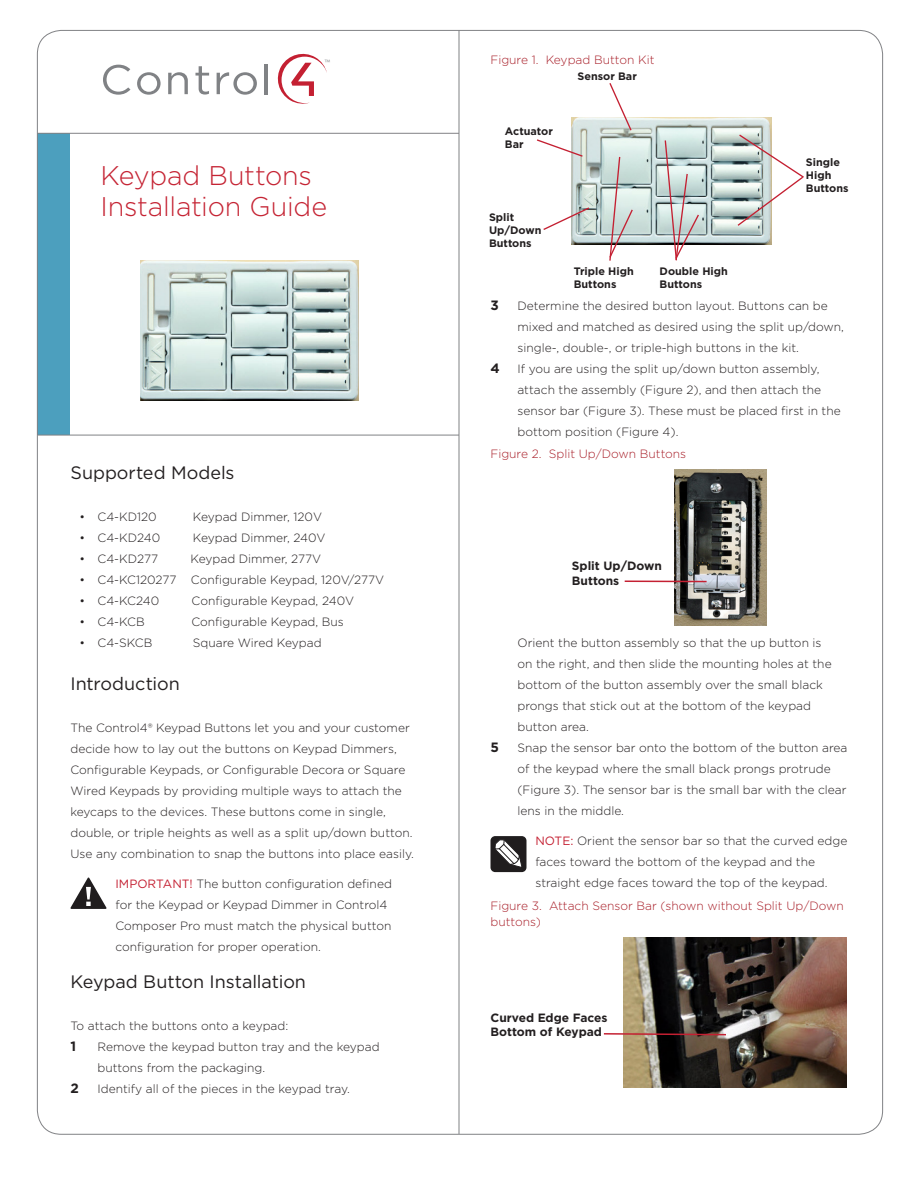
<style>
.page{position:relative;width:918px;height:1188px;background:#fff}
.page>*{position:absolute;margin:0;border:0;box-sizing:border-box;transform-origin:0 0}
.Red_title{font:300 27px/31.5px "Gotham";letter-spacing:-.01em;color:#c52434}
.t1{font:18px "Gotham";color:#231f20}
.t2{font:700 13.5px "Gotham";color:#231f20}
.Body_copy_7pt{font:300 12px/21px "Gotham";color:#231f20}
.Tip_Note{font:300 12px/21px "Gotham";color:#231f20}
.Body_copy_with_notes{font:300 12px/21px "Gotham";color:#231f20}
.Body_copy{font:300 12px/16.5px "Gotham";color:#a81e28}
.Body_copy_7pt-2{font:300 12px "Gotham";color:#a81e28}
.t3{font:700 12px/14.4px "Gotham";color:#231f20}
.Body_copy-2{font:300 12px "Gotham";color:#231f20}
.t4{font:700 10.8px/12.9px "Gotham";color:#231f20}
.t5{font:300 9.3px "Myriad Pro";color:#808285}
.s1{font-weight:400;color:#c42032}
</style>
<div class="page">
<div style="left:38px;top:133px;width:32px;height:302px;background:#4c9fbe"></div>
<svg style="left:103px;top:65px;width:27px;height:30px"></svg>
<svg style="left:137px;top:72px;width:24px;height:23px"></svg>
<svg style="left:168px;top:72px;width:20px;height:22px"></svg>
<svg style="left:195px;top:66px;width:14px;height:29px"></svg>
<svg style="left:217px;top:72px;width:40px;height:23px"></svg>
<hr style="left:265px;top:64px;width:3px;height:30px;background:#808285">
<svg style="left:277px;top:54px;width:50px;height:50px"></svg>
<hr style="left:459px;top:30px;width:1px;height:1104px;background:#818285">
<hr style="left:38px;top:435px;width:421px;height:1px;background:#818285">
<hr style="left:38px;top:133px;width:421px;height:1px;background:#818285">
<svg style="left:70px;top:878px;width:36px;height:31px"></svg>
<div style="left:491px;top:836px;width:35px;height:36px;background:#201d1e;border-radius:5px"></div>
<svg style="left:495px;top:840px;width:27px;height:27px"></svg>
<img style="left:140px;top:261px;width:218px;height:139px">
<img style="left:571px;top:117px;width:201px;height:127px">
<svg style="left:608px;top:83px;width:25px;height:49px"></svg>
<svg style="left:537px;top:138px;width:47px;height:20px"></svg>
<svg style="left:543px;top:206px;width:48px;height:25px"></svg>
<svg style="left:608px;top:155px;width:26px;height:106px;background:#ced0ce"></svg>
<svg style="left:736px;top:133px;width:68px;height:94px"></svg>
<svg style="left:664px;top:139px;width:36px;height:122px;background:#c7caca"></svg>
<img style="left:674px;top:470px;width:92px;height:156px">
<hr style="left:625px;top:580px;width:82px;height:2px;background:#c42032">
<img style="left:624px;top:938px;width:223px;height:149px">
<svg style="left:603px;top:1032px;width:125px;height:4px"></svg>
<p class="t5" style="left:324px;top:57px;width:7px">™</p>
<p class="Body_copy_7pt-2" style="left:490px;top:52px;width:165px">Figure 1. Keypad Button Kit</p>
<p class="Red_title" style="left:100px;top:159px;width:228px">Keypad Buttons<br>Installation Guide</p>
<p class="t1" style="left:70px;top:461px;width:166px">Supported Models</p>
<p class="Body_copy_7pt" style="left:80px;top:506px;width:79px">• C4-KD120</p>
<p class="Body_copy_7pt" style="left:193px;top:506px;width:131px">Keypad Dimmer, 120V</p>
<p class="Body_copy_7pt" style="left:80px;top:527px;width:82px">• C4-KD240</p>
<p class="Body_copy_7pt" style="left:193px;top:527px;width:134px">Keypad Dimmer, 240V</p>
<p class="Body_copy_7pt" style="left:80px;top:548px;width:80px">• C4-KD277</p>
<p class="Body_copy_7pt" style="left:191px;top:548px;width:132px">Keypad Dimmer, 277V</p>
<p class="Body_copy_7pt" style="left:80px;top:569px;width:306px">• C4-KC120277 Configurable Keypad, 120V/277V</p>
<p class="Body_copy_7pt" style="left:80px;top:590px;width:81px">• C4-KC240</p>
<p class="Body_copy_7pt" style="left:192px;top:590px;width:164px">Configurable Keypad, 240V</p>
<p class="Body_copy_7pt" style="left:80px;top:611px;width:67px">• C4-KCB</p>
<p class="Body_copy_7pt" style="left:192px;top:611px;width:154px">Configurable Keypad, Bus</p>
<p class="Body_copy_7pt" style="left:80px;top:632px;width:74px">• C4-SKCB</p>
<p class="Body_copy_7pt" style="left:193px;top:632px;width:130px">Square Wired Keypad</p>
<p class="t1" style="left:70px;top:672px;width:111px">Introduction</p>
<p class="Body_copy_7pt" style="left:70px;top:717px;width:345px">The Control4® Keypad Buttons let you and your customer decide how to lay out the buttons on Keypad Dimmers, Configurable Keypads, or Configurable Decora or Square Wired Keypads by providing multiple ways to attach the keycaps to the devices. These buttons come in single, double, or triple heights as well as a split up/down button.<br>Use any combination to snap the buttons into place easily.</p>
<p class="Tip_Note" style="left:116px;top:873px;width:278px"><span class="s1">IMPORTANT!</span> The button configuration defined for the Keypad or Keypad Dimmer in Control4<br>Composer Pro must match the physical button configuration for proper operation.</p>
<p class="t1" style="left:70px;top:970px;width:237px">Keypad Button Installation</p>
<p class="Body_copy-2" style="left:70px;top:1018px;width:219px">To attach the buttons onto a keypad:</p>
<p class="t2" style="left:70px;top:1037px;width:7px">1</p>
<p class="Body_copy_7pt" style="left:98px;top:1036px;width:284px">Remove the keypad button tray and the keypad buttons from the packaging.</p>
<p class="t2" style="left:70px;top:1079px;width:10px">2</p>
<p class="Body_copy_7pt" style="left:98px;top:1078px;width:254px">Identify all of the pieces in the keypad tray.</p>
<p class="t4" style="left:505px;top:124px;width:49px">Actuator<br>Bar</p>
<p class="t4" style="left:578px;top:69px;width:61px">Sensor Bar</p>
<p class="t4" style="left:489px;top:211px;width:54px">Split<br>Up/Down</p>
<p class="t4" style="left:489px;top:237px;width:44px">Buttons</p>
<p class="t4" style="left:574px;top:264px;width:62px">Triple High</p>
<p class="t4" style="left:574px;top:277px;width:44px">Buttons</p>
<p class="t4" style="left:660px;top:265px;width:70px">Double High</p>
<p class="t4" style="left:660px;top:278px;width:44px">Buttons</p>
<p class="t4" style="left:806px;top:156px;width:36px">Single<br>High</p>
<p class="t4" style="left:806px;top:182px;width:44px">Buttons</p>
<p class="t2" style="left:490px;top:296px;width:10px">3</p>
<p class="Body_copy_7pt" style="left:518px;top:295px;width:328px">Determine the desired button layout. Buttons can be mixed and matched as desired using the split up/down, single-, double-, or triple-high buttons in the kit.</p>
<p class="t2" style="left:490px;top:359px;width:11px">4</p>
<p class="Body_copy_7pt" style="left:518px;top:358px;width:325px">If you are using the split up/down button assembly, attach the assembly (Figure 2), and then attach the sensor bar (Figure 3). These must be placed first in the bottom position (Figure 4).</p>
<p class="Body_copy_7pt-2" style="left:490px;top:446px;width:197px">Figure 2. Split Up/Down Buttons</p>
<p class="t3" style="left:572px;top:559px;width:91px">Split Up/Down</p>
<p class="t3" style="left:572px;top:573px;width:49px">Buttons</p>
<p class="Body_copy_with_notes" style="left:518px;top:632px;width:316px">Orient the button assembly so that the up button is on the right, and then slide the mounting holes at the bottom of the button assembly over the small black prongs that stick out at the bottom of the keypad button area.</p>
<p class="t2" style="left:490px;top:738px;width:10px">5</p>
<p class="Body_copy_7pt" style="left:518px;top:737px;width:331px">Snap the sensor bar onto the bottom of the button area of the keypad where the small black prongs protrude (Figure 3). The sensor bar is the small bar with the clear lens in the middle.</p>
<p class="Tip_Note" style="left:536px;top:830px;width:313px"><span class="s1">NOTE:</span> Orient the sensor bar so that the curved edge faces toward the bottom of the keypad and the straight edge faces toward the top of the keypad.</p>
<p class="Body_copy" style="left:490px;top:897px;width:355px">Figure 3. Attach Sensor Bar (shown without Split Up/Down buttons)</p>
<p class="t3" style="left:490px;top:1011px;width:119px">Curved Edge Faces<br>Bottom of Keypad</p>
</div>
